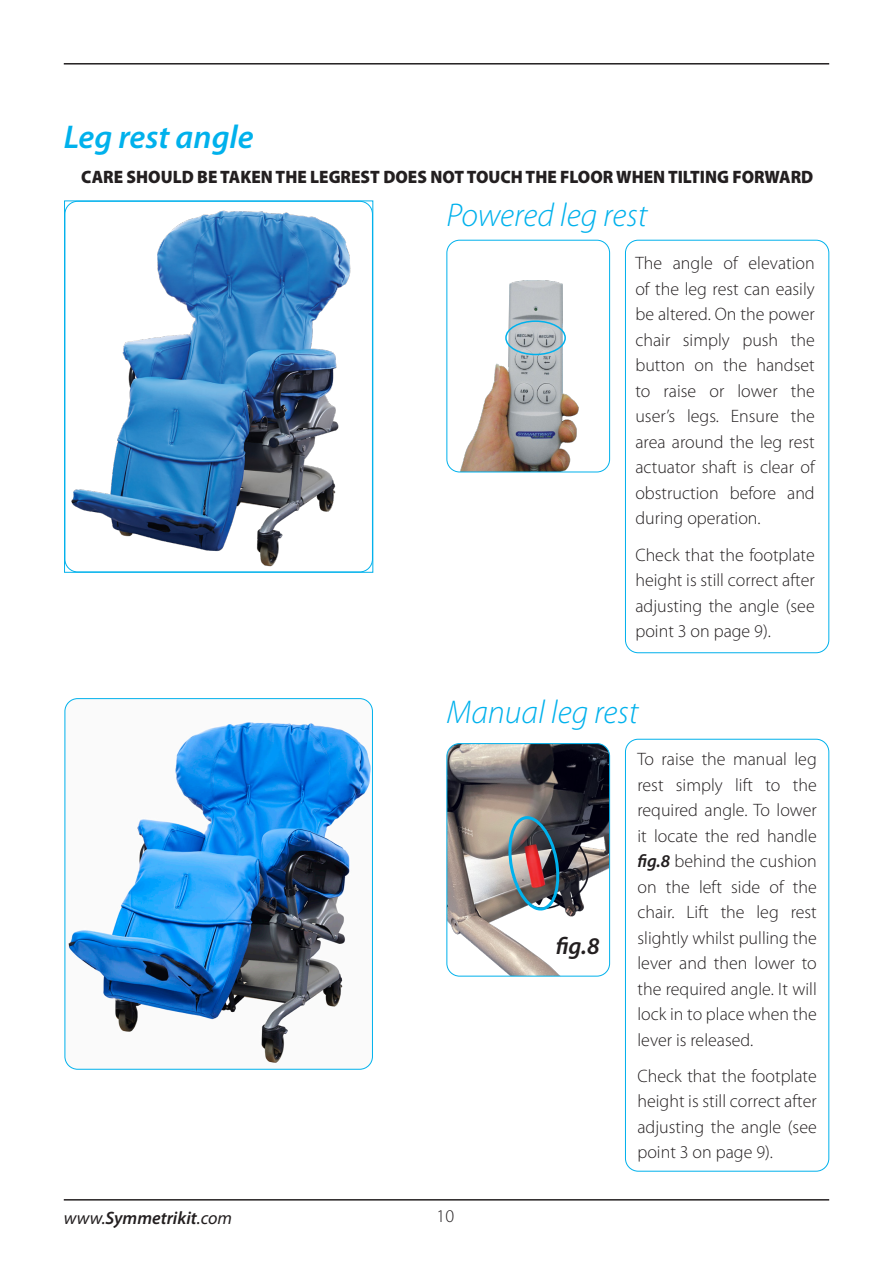
<style>
.page{position:relative;width:893px;height:1263px;background:#fff}
.page>*{position:absolute;margin:0;border:0;box-sizing:border-box;transform-origin:0 0}
.t1{font:italic 300 33px "Myriad Pro";color:#00b1ec}
.t2{font:italic 600 33px "Myriad Pro";color:#00b1ec}
.t3{font:italic 600 24px "Myriad Pro";color:#231f20}
.basic_regular_text{font:300 18px/25.5px "Myriad Pro";color:#231f20;text-align:justify}
.t4{font:900 18px "Myriad Pro";color:#231f20;scale:.95 1}
.t5{font:italic 600 18px "Myriad Pro";color:#231f20}
.s1{font-weight:400}
.s2{font-weight:600;font-style:italic}
</style>
<div class="page">
<hr style="left:64px;top:63px;width:765px;height:2px;background:#231f20">
<hr style="left:64px;top:1199px;width:765px;height:1px;background:#231f20">
<div style="left:625px;top:240px;width:204px;height:413px;border:1px solid #00b1ec;border-radius:13px"></div>
<img style="left:65px;top:699px;width:307px;height:370px">
<div style="left:65px;top:698px;width:308px;height:371px;border:1px solid #00b1ec;border-radius:13px"></div>
<img style="left:67px;top:203px;width:304px;height:367px">
<img style="left:447px;top:744px;width:163px;height:232px">
<div style="left:446px;top:743px;width:164px;height:233px;border:1px solid #00b1ec;border-radius:13px"></div>
<img style="left:507px;top:815px;width:54px;height:96px">
<img style="left:460px;top:280px;width:119px;height:190px">
<div style="left:446px;top:240px;width:164px;height:232px;border:1px solid #00b1ec;border-radius:13px"></div>
<div style="left:505px;top:320px;width:61px;height:35px;border:2px solid #00b1ec;border-radius:50%"></div>
<div style="left:65px;top:201px;width:308px;height:371px;border:1px solid #00b1ec;border-radius:13px"></div>
<div style="left:625px;top:739px;width:204px;height:432px;border:1px solid #00b1ec;border-radius:13px"></div>
<p class="t2" style="left:64px;top:116px;width:191px">Leg rest angle</p>
<p class="t4" style="left:81px;top:164px;width:772px">CARE SHOULD BE TAKEN THE LEGREST DOES NOT TOUCH THE FLOOR WHEN TILTING FORWARD</p>
<p class="t1" style="left:446px;top:195px;width:202px">Powered leg rest</p>
<p class="basic_regular_text" style="left:635px;top:251px;width:181px">The angle of elevation of the leg rest can easily be altered. On the power chair simply push the button on the handset to raise or lower the user’s legs. Ensure the area around the leg rest actuator shaft is clear of obstruction before and during operation.</p>
<p class="basic_regular_text" style="left:635px;top:542px;width:181px">Check that the footplate height is still correct after adjusting the angle (see point 3 on page 9).</p>
<p class="t1" style="left:446px;top:692px;width:193px">Manual leg rest</p>
<p class="t5" style="left:64px;top:1206px;width:170px"><span class="s1">www.</span>Symmetrikit<span class="s1">.com</span></p>
<p class="basic_regular_text" style="left:437px;top:1203px;width:19px">10</p>
<p class="t3" style="left:556px;top:931px;width:45px">fig.8</p>
<p class="basic_regular_text" style="left:637px;top:746px;width:181px">To raise the manual leg rest simply lift to the required angle. To lower it locate the red handle <span class="s2">fig.8</span> behind the cushion on the left side of the chair. Lift the leg rest slightly whilst pulling the lever and then lower to the required angle. It will lock in to place when the lever is released.</p>
<p class="basic_regular_text" style="left:637px;top:1063px;width:181px">Check that the footplate height is still correct after adjusting the angle (see point 3 on page 9).</p>
</div>
